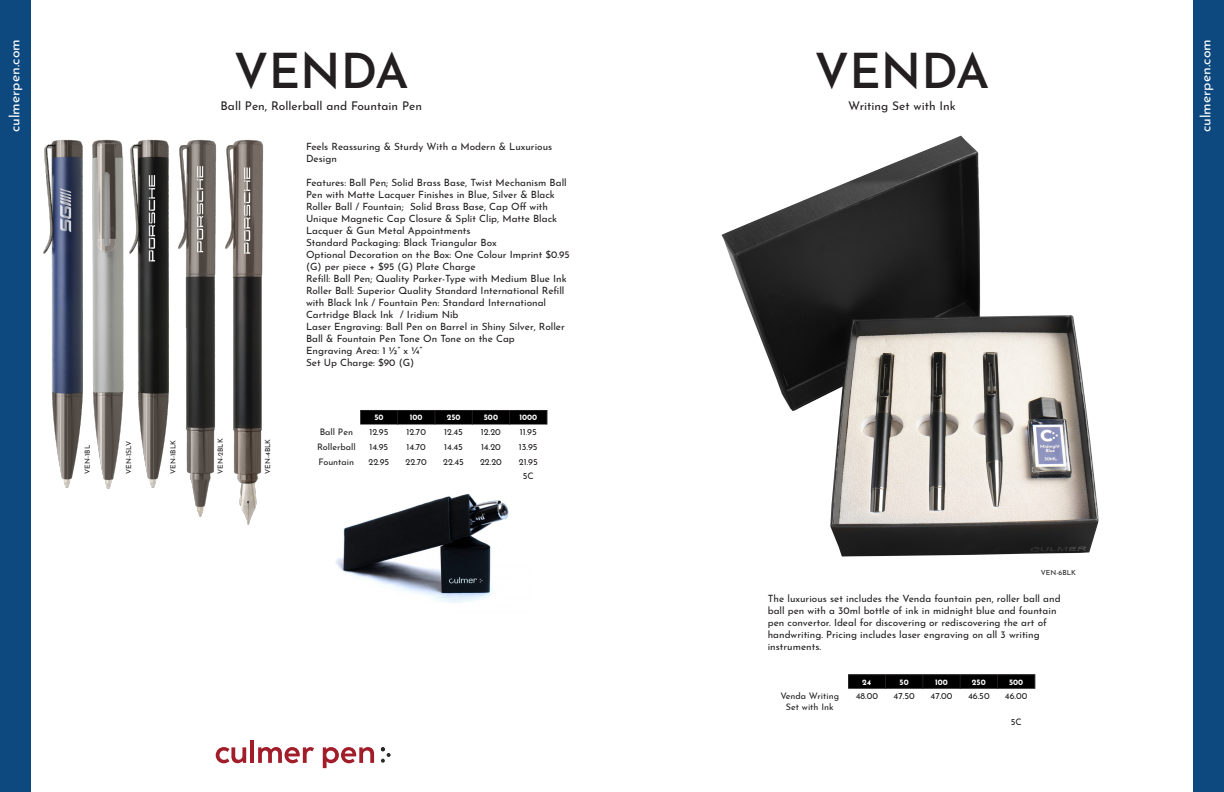
<style>
.page{position:relative;width:1224px;height:792px;background:#fff}
.page>*{position:absolute;margin:0;border:0;box-sizing:border-box;transform-origin:0 0}
.t1{font:600 48px "Josefin Sans";color:#231f20}
.t2{font:14px "Josefin Sans";color:#fff}
.t3{font:12px "Josefin Sans";color:#231f20}
.t4{font:10px/12px "Josefin Sans";color:#231f20}
.t5{font:9px/10.8px "Josefin Sans";color:#231f20;text-align:center}
.t6{font:700 8px "Josefin Sans";color:#fff}
.t7{font:7px "Josefin Sans";color:#231f20}
</style>
<div class="page">
<div style="left:0;top:0;width:31px;height:792px;background:#0d487f"></div>
<div style="left:1193px;top:0;width:31px;height:792px;background:#0d487f"></div>
<hr style="left:848px;top:674px;width:37px;height:1px;background:#231f20">
<hr style="left:886px;top:674px;width:37px;height:1px;background:#231f20">
<hr style="left:923px;top:674px;width:37px;height:1px;background:#231f20">
<hr style="left:960px;top:674px;width:38px;height:1px;background:#231f20">
<hr style="left:998px;top:674px;width:37px;height:1px;background:#231f20">
<svg style="left:848px;top:675px;width:187px;height:14px;background:#060606"></svg>
<svg style="left:216px;top:747px;width:30px;height:16px"></svg>
<hr style="left:250px;top:741px;width:4px;height:22px;background:#a01d29">
<svg style="left:258px;top:747px;width:56px;height:16px"></svg>
<svg style="left:323px;top:747px;width:51px;height:21px"></svg>
<svg style="left:381px;top:747px;width:10px;height:16px"></svg>
<img style="left:335px;top:493px;width:174px;height:110px">
<svg style="left:360px;top:410px;width:187px;height:14px;background:#030303"></svg>
<img style="left:721px;top:135px;width:378px;height:422px">
<img style="left:129px;top:139px;width:40px;height:349px">
<img style="left:43px;top:139px;width:40px;height:349px">
<img style="left:92px;top:139px;width:32px;height:350px">
<img style="left:225px;top:139px;width:39px;height:386px">
<img style="left:178px;top:139px;width:39px;height:378px">
<p class="t2" style="left:3px;top:132px;width:94px;rotate:-90deg">culmerpen.com</p>
<p class="t2" style="left:1194px;top:132px;width:94px;rotate:-90deg">culmerpen.com</p>
<p class="t1" style="left:234px;top:30px;width:176px">VENDA</p>
<p class="t3" style="left:221px;top:96px;width:203px">Ball Pen, Rollerball and Fountain Pen</p>
<p class="t4" style="left:306px;top:139px;width:248px">Feels Reassuring &amp; Sturdy With a Modern &amp; Luxurious<br>Design</p>
<p class="t4" style="left:306px;top:175px;width:262px">Features: Ball Pen; Solid Brass Base, Twist Mechanism Ball<br>Pen with Matte Lacquer Finishes in Blue, Silver &amp; Black</p>
<p class="t4" style="left:306px;top:199px;width:253px">Roller Ball / Fountain; Solid Brass Base, Cap Off with<br>Unique Magnetic Cap Closure &amp; Split Clip, Matte Black<br>Lacquer &amp; Gun Metal Appointments</p>
<p class="t4" style="left:306px;top:235px;width:192px">Standard Packaging: Black Triangular Box</p>
<p class="t4" style="left:306px;top:247px;width:265px">Optional Decoration on the Box: One Colour Imprint $0.95 (G) per piece + $95 (G) Plate Charge</p>
<p class="t4" style="left:306px;top:271px;width:262px">Refill: Ball Pen; Quality Parker-Type with Medium Blue Ink</p>
<p class="t4" style="left:306px;top:283px;width:260px">Roller Ball: Superior Quality Standard International Refill with Black Ink / Fountain Pen: Standard International<br>Cartridge Black Ink / Iridium Nib</p>
<p class="t4" style="left:306px;top:319px;width:260px">Laser Engraving: Ball Pen on Barrel in Shiny Silver, Roller<br>Ball &amp; Fountain Pen Tone On Tone on the Cap</p>
<p class="t4" style="left:306px;top:343px;width:118px">Engraving Area: 1 ½” x ¼”</p>
<p class="t4" style="left:306px;top:355px;width:110px">Set Up Charge: $90 (G)</p>
<p class="t1" style="left:815px;top:30px;width:176px">VENDA</p>
<p class="t3" style="left:848px;top:96px;width:109px">Writing Set with Ink</p>
<p class="t7" style="left:81px;top:474px;width:30px;rotate:-90deg">VEN-1BL</p>
<p class="t7" style="left:123px;top:474px;width:34px;rotate:-90deg">VEN-1SLV</p>
<p class="t7" style="left:167px;top:474px;width:35px;rotate:-90deg">VEN-1BLK</p>
<p class="t7" style="left:215px;top:474px;width:36px;rotate:-90deg">VEN-2BLK</p>
<p class="t7" style="left:262px;top:474px;width:36px;rotate:-90deg">VEN-4BLK</p>
<p class="t6" style="left:374px;top:411px;width:11px">50</p>
<p class="t6" style="left:410px;top:411px;width:14px">100</p>
<p class="t6" style="left:447px;top:411px;width:15px">250</p>
<p class="t6" style="left:484px;top:411px;width:16px">500</p>
<p class="t6" style="left:519px;top:411px;width:19px">1000</p>
<p class="t5" style="left:320px;top:426px;width:35px">Ball Pen</p>
<p class="t5" style="left:369px;top:426px;width:20px">12.95</p>
<p class="t5" style="left:407px;top:426px;width:21px">12.70</p>
<p class="t5" style="left:444px;top:426px;width:20px">12.45</p>
<p class="t5" style="left:481px;top:426px;width:21px">12.20</p>
<p class="t5" style="left:520px;top:426px;width:19px">11.95</p>
<p class="t5" style="left:317px;top:440px;width:40px">Rollerball</p>
<p class="t5" style="left:369px;top:440px;width:20px">14.95</p>
<p class="t5" style="left:407px;top:440px;width:21px">14.70</p>
<p class="t5" style="left:444px;top:440px;width:20px">14.45</p>
<p class="t5" style="left:481px;top:440px;width:21px">14.20</p>
<p class="t5" style="left:519px;top:440px;width:20px">13.95</p>
<p class="t5" style="left:319px;top:455px;width:37px">Fountain</p>
<p class="t5" style="left:368px;top:455px;width:22px">22.95</p>
<p class="t5" style="left:406px;top:455px;width:23px">22.70</p>
<p class="t5" style="left:443px;top:455px;width:22px">22.45</p>
<p class="t5" style="left:480px;top:455px;width:23px">22.20</p>
<p class="t5" style="left:519px;top:455px;width:20px">21.95</p>
<p class="t5" style="left:523px;top:470px;width:12px">5C</p>
<p class="t7" style="left:1041px;top:567px;width:36px">VEN-6BLK</p>
<p class="t4" style="left:768px;top:591px;width:294px">The luxurious set includes the Venda fountain pen, roller ball and ball pen with a 30ml bottle of ink in midnight blue and fountain pen convertor. Ideal for discovering or rediscovering the art of handwriting. Pricing includes laser engraving on all 3 writing instruments.</p>
<p class="t6" style="left:862px;top:675px;width:11px">24</p>
<p class="t6" style="left:900px;top:675px;width:11px">50</p>
<p class="t6" style="left:935px;top:675px;width:14px">100</p>
<p class="t6" style="left:972px;top:675px;width:15px">250</p>
<p class="t6" style="left:1009px;top:675px;width:16px">500</p>
<p class="t5" style="left:780px;top:690px;width:60px">Venda Writing<br>Set with Ink</p>
<p class="t5" style="left:856px;top:690px;width:24px">48.00</p>
<p class="t5" style="left:894px;top:690px;width:23px">47.50</p>
<p class="t5" style="left:931px;top:690px;width:23px">47.00</p>
<p class="t5" style="left:968px;top:690px;width:23px">46.50</p>
<p class="t5" style="left:1005px;top:690px;width:24px">46.00</p>
<p class="t5" style="left:1011px;top:715px;width:12px">5C</p>
</div>
